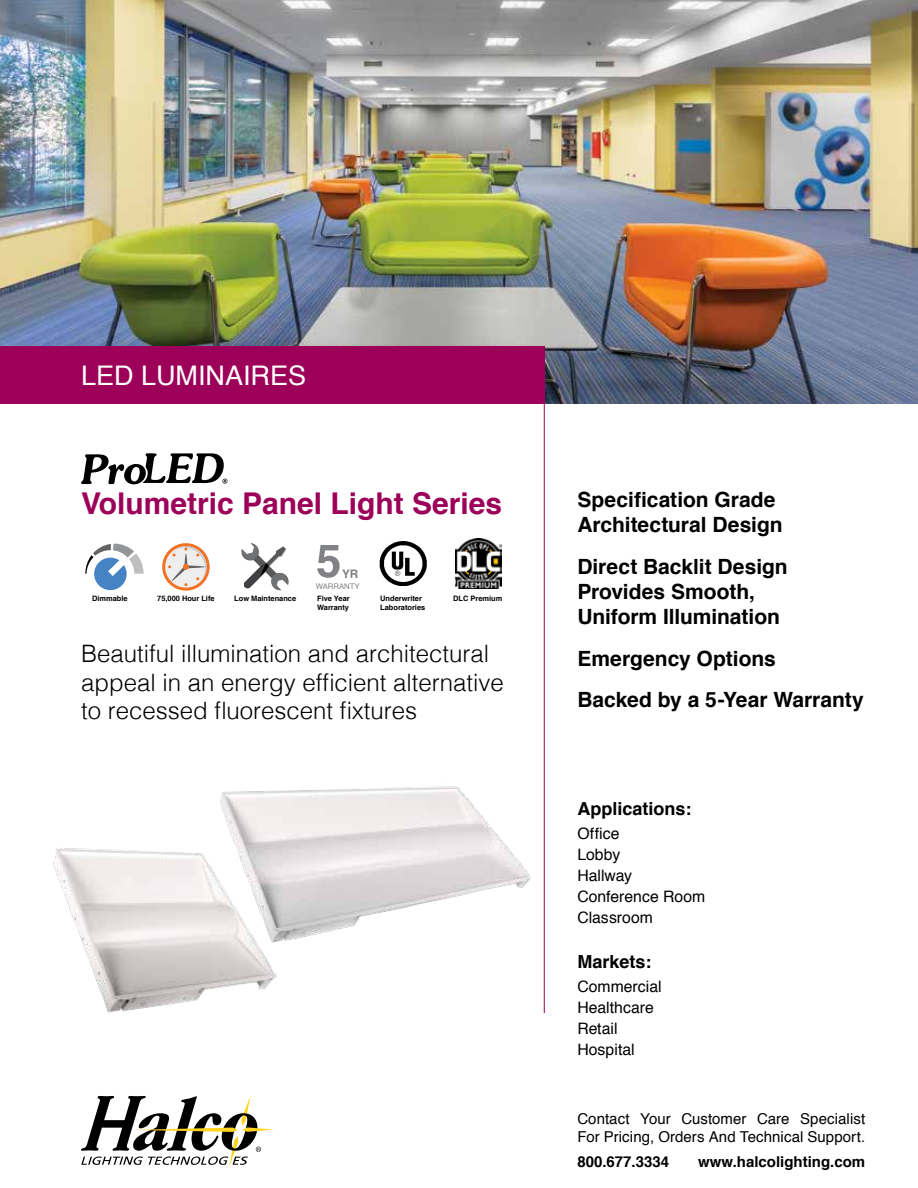
<style>
.page{position:relative;width:918px;height:1188px;background:#fff}
.page>*{position:absolute;margin:0;border:0;box-sizing:border-box;transform-origin:0 0}
.t1{font:700 30px "Helvetica";color:#9c0058}
.t2{font:27px "Helvetica";color:#fff}
.t3{font:300 24px/28.8px "Helvetica";color:#000}
.t4{font:700 21px/25.2px "Helvetica";color:#000}
.t5{font:700 18px "Helvetica";color:#000}
.t6{font:15.75px/21px "Helvetica";color:#000}
.t7{font:15px/18px "Helvetica";letter-spacing:.005em;color:#000}
.t8{font:700 15px "Helvetica";color:#000}
.t9{font:700 11.7px "Helvetica";color:#808285}
.t10{font:7.8px "Helvetica";color:#808285}
.t11{font:700 7.5px/8.9px "Helvetica";color:#000}
</style>
<div class="page">
<svg style="left:81px;top:1095px;width:193px;height:71px"></svg>
<img style="left:0;top:0;width:918px;height:404px">
<div style="left:0;top:346px;width:545px;height:58px;background:#9c0059"></div>
<svg style="left:81px;top:453px;width:146px;height:31px"></svg>
<hr style="left:544px;top:404px;width:1px;height:609px;background:#9c0058">
<svg style="left:85px;top:544px;width:59px;height:46px"></svg>
<svg style="left:162px;top:543px;width:48px;height:48px"></svg>
<svg style="left:242px;top:543px;width:47px;height:48px"></svg>
<img style="left:220px;top:786px;width:311px;height:150px">
<img style="left:53px;top:825px;width:259px;height:188px">
<img style="left:379px;top:541px;width:48px;height:44px">
<img style="left:456px;top:539px;width:46px;height:50px">
<svg style="left:317px;top:545px;width:23px;height:33px"></svg>
<p class="t2" style="left:81px;top:355px;width:227px">LED LUMINAIRES</p>
<h1 class="t1" style="left:81px;top:479px;width:423px">Volumetric Panel Light Series</h1>
<p class="t4" style="left:577px;top:488px;width:207px">Specification Grade<br>Architectural Design</p>
<p class="t4" style="left:577px;top:554px;width:212px">Direct Backlit Design<br>Provides Smooth,<br>Uniform Illumination</p>
<p class="t4" style="left:577px;top:638px;width:288px;line-height:41.4px">Emergency Options<br>Backed by a 5-Year Warranty</p>
<p class="t9" style="left:342px;top:564px;width:18px">YR</p>
<p class="t10" style="left:316px;top:581px;width:46px">WARRANTY</p>
<p class="t11" style="left:380px;top:594px;width:47px">Underwriter<br>Laboratories</p>
<p class="t11" style="left:453px;top:594px;width:51px">DLC Premium</p>
<p class="t11" style="left:92px;top:594px;width:37px">Dimmable</p>
<p class="t11" style="left:157px;top:594px;width:59px">75,000 Hour Life</p>
<p class="t11" style="left:234px;top:594px;width:63px">Low Maintenance</p>
<p class="t11" style="left:317px;top:594px;width:34px">Five Year<br>Warranty</p>
<p class="t3" style="left:81px;top:637px;width:424px">Beautiful illumination and architectural appeal in an energy efficient alternative to recessed fluorescent fixtures</p>
<p class="t5" style="left:577px;top:794px;width:116px">Applications:</p>
<p class="t6" style="left:577px;top:824px;width:129px">Office<br>Lobby<br>Hallway<br>Conference Room<br>Classroom</p>
<p class="t5" style="left:577px;top:947px;width:76px">Markets:</p>
<p class="t6" style="left:577px;top:976px;width:86px">Commercial<br>Healthcare<br>Retail<br>Hospital</p>
<p class="t7" style="left:577px;top:1110px;width:289px">Contact Your Customer Care Specialist<br>For Pricing, Orders And Technical Support.</p>
<p class="t8" style="left:577px;top:1149px;width:93px">800.677.3334</p>
<p class="t8" style="left:698px;top:1149px;width:168px">www.halcolighting.com</p>
</div>
